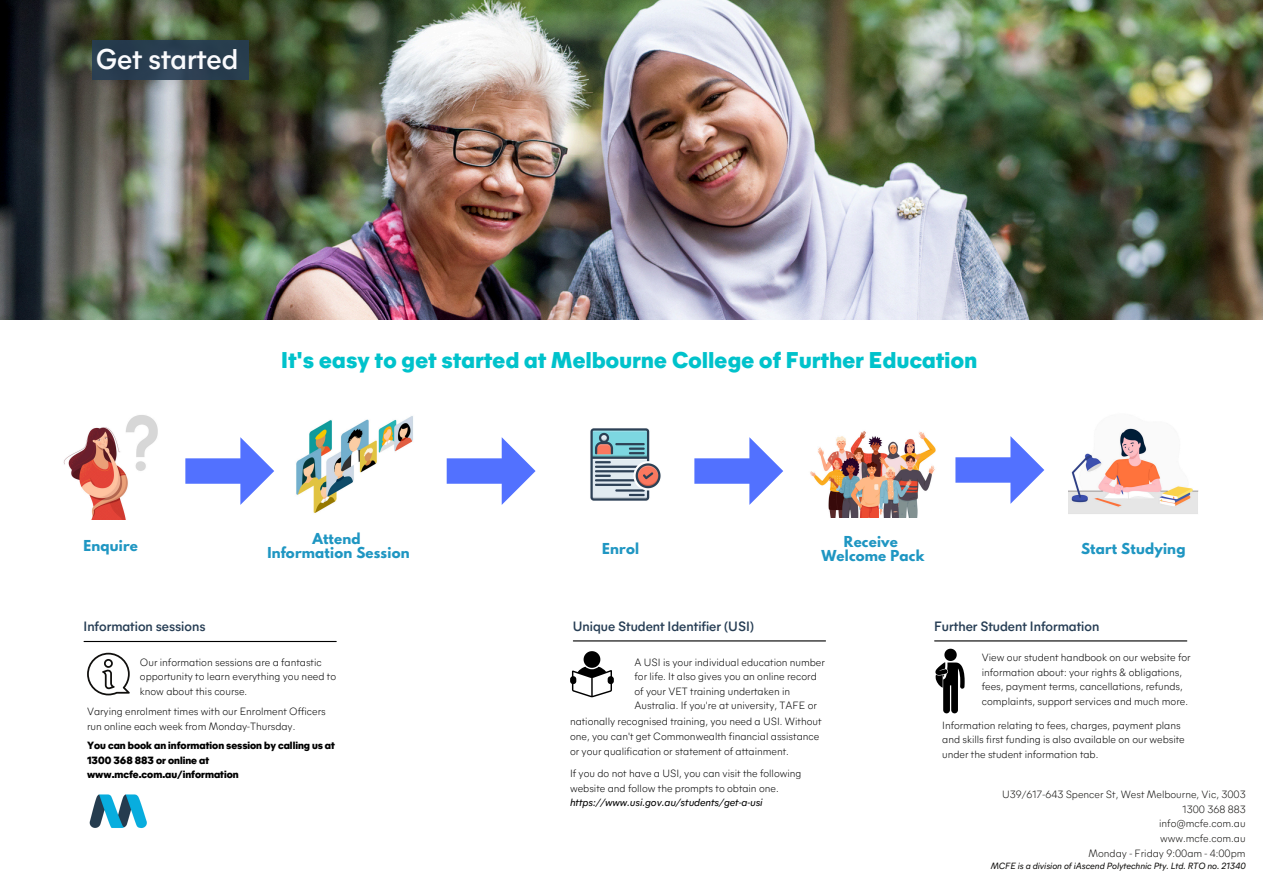
<style>
.page{position:relative;width:1263px;height:893px;background:#fff}
.page>*{position:absolute;margin:0;border:0;box-sizing:border-box;transform-origin:0 0}
.t1{font:600 28.5px "Mier A";color:#f9fafd}
.t2{font:800 22.8px "Mier A";letter-spacing:.015em;color:#00c2cb}
.t3{font:600 13.5px "Mier A";color:#263d54}
.t4{font:700 13.42px/14.1px "League Spartan";letter-spacing:.015em;color:#1f96c2;text-align:center}
.t5{font:300 10.5px/14.6px "Mier A";color:#000}
.t6{font:300 10.5px/14.6px "Mier A";color:#100f0d;text-align:right}
.t7{font:800 10.5px/14.6px "Mier A";color:#000}
.t8{font:italic 9px "Mier A";color:#100f0d}
.s1{font-weight:400;font-style:italic}
</style>
<div class="page">
<img style="left:296px;top:416px;width:117px;height:97px">
<img style="left:1068px;top:428px;width:130px;height:86px">
<img style="left:590px;top:428px;width:71px;height:73px">
<img style="left:810px;top:431px;width:126px;height:87px">
<img style="left:63px;top:415px;width:95px;height:104px">
<svg style="left:185px;top:437px;width:89px;height:68px"></svg>
<svg style="left:447px;top:437px;width:89px;height:68px"></svg>
<svg style="left:694px;top:437px;width:89px;height:68px"></svg>
<svg style="left:955px;top:436px;width:89px;height:67px"></svg>
<img style="left:0;top:0;width:1263px;height:319px">
<div style="left:92px;top:41px;width:157px;height:39px;background:#263d54"></div>
<img style="left:89px;top:794px;width:58px;height:34px">
<svg style="left:87px;top:653px;width:43px;height:42px"></svg>
<hr style="left:84px;top:641px;width:252px;height:1px;background:#000">
<hr style="left:573px;top:640px;width:252px;height:1px;background:#000">
<hr style="left:935px;top:640px;width:252px;height:1px;background:#000">
<svg style="left:570px;top:651px;width:44px;height:46px"></svg>
<svg style="left:935px;top:648px;width:30px;height:65px"></svg>
<h3 class="t1" style="left:96px;top:48px;width:144px">Get started</h3>
<p class="t2" style="left:281px;top:351px;width:697px">It's easy to get started at Melbourne College of Further Education</p>
<h1 class="t4" style="left:83px;top:540px;width:56px">Enquire</h1>
<h2 class="t4" style="left:267px;top:533px;width:144px">Attend<br>Information Session</h2>
<p class="t4" style="left:602px;top:543px;width:38px">Enrol</p>
<p class="t4" style="left:821px;top:536px;width:104px">Receive<br>Welcome Pack</p>
<p class="t4" style="left:1081px;top:543px;width:106px">Start Studying</p>
<h3 class="t3" style="left:83px;top:621px;width:123px">Information sessions</h3>
<p class="t5" style="left:140px;top:656px;width:198px">Our information sessions are a fantastic opportunity to learn everything you need to know about this course.</p>
<p class="t5" style="left:87px;top:705px;width:240px">Varying enrolment times with our Enrolment Officers run online each week from Monday-Thursday.</p>
<p class="t7" style="left:87px;top:739px;width:249px">You can book an information session by calling us at<br>1300 368 883 or online at www.mcfe.com.au/information</p>
<h3 class="t3" style="left:573px;top:621px;width:183px">Unique Student Identifier (USI)</h3>
<p class="t3" style="left:934px;top:621px;width:167px">Further Student Information</p>
<h3 class="t5" style="left:634px;top:655px;width:192px">A USI is your individual education number for life. It also gives you an online record of your VET training undertaken in Australia. If you're at university, TAFE or</h3>
<h3 class="t5" style="left:570px;top:715px;width:253px">nationally recognised training, you need a USI. Without one, you can't get Commonwealth financial assistance or your qualification or statement of attainment.</h3>
<h3 class="t5" style="left:570px;top:767px;width:233px">If you do not have a USI, you can visit the following website and follow the prompts to obtain one. <span class="s1">https://www.usi.gov.au/students/get-a-usi</span></h3>
<p class="t5" style="left:982px;top:651px;width:210px">View our student handbook on our website for information about: your rights &amp; obligations, fees, payment terms, cancellations, refunds, complaints, support services and much more.</p>
<p class="t5" style="left:942px;top:719px;width:244px">Information relating to fees, charges, payment plans and skills first funding is also available on our website under the student information tab.</p>
<p class="t6" style="left:1002px;top:788px;width:245px">U39/617-643 Spencer St, West Melbourne, Vic, 3003<br>1300 368 883<br>info@mcfe.com.au<br>www.mcfe.com.au<br>Monday - Friday 9:00am - 4:00pm</p>
<p class="t8" style="left:991px;top:862px;width:256px">MCFE is a division of iAscend Polytechnic Pty. Ltd. RTO no. 21340</p>
</div>
